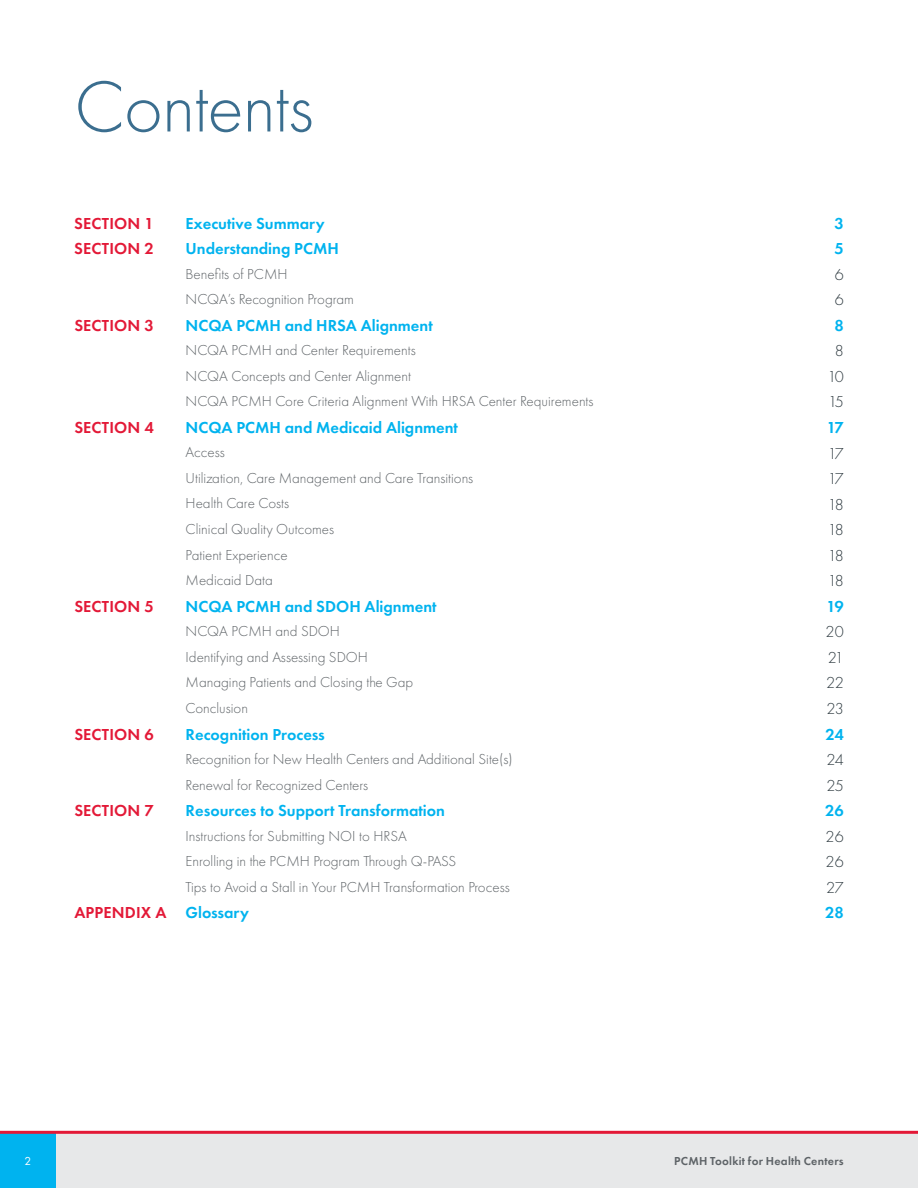
<style>
.page{position:relative;width:918px;height:1188px;background:#fff}
.page>*{position:absolute;margin:0;border:0;box-sizing:border-box;transform-origin:0 0}
.t1{font:300 75px "Futura PT";letter-spacing:-.015em;color:#3b6e8f}
.t2{font:600 16.5px "Futura PT";color:#00b3ef}
.t3{font:600 16.5px "Futura PT";letter-spacing:.01em;color:#e31937}
.t4{font:300 16.5px "Futura PT";letter-spacing:-.11em;color:#303c42}
.t5{font:300 15px "Futura PT";color:#5e6367}
.t6{font:600 12px "Futura PT";letter-spacing:.02em;color:#5e6367}
.t7{font:12px "Futura PT";color:#fff}
.s1{color:#00b3ef}
</style>
<div class="page">
<div style="left:56px;top:1132px;width:862px;height:56px;background:#e7e8e9"></div>
<div style="left:0;top:1132px;width:56px;height:56px;background:#00b3ef"></div>
<hr style="left:0;top:1131px;width:918px;height:3px;background:#e31937">
<h1 class="t1" style="left:74px;top:64px;width:241px">Contents</h1>
<p class="t3" style="left:74px;top:213px;width:81px">SECTION 1</p>
<p class="t2" style="left:186px;top:213px;width:140px">Executive Summary</p>
<p class="t2" style="left:834px;top:213px;width:11px">3</p>
<p class="t3" style="left:74px;top:238px;width:81px">SECTION 2</p>
<p class="t2" style="left:186px;top:238px;width:155px">Understanding PCMH</p>
<p class="t2" style="left:834px;top:238px;width:11px">5</p>
<p class="t5" style="left:186px;top:265px;width:104px">Benefits of PCMH</p>
<p class="t4" style="left:835px;top:265px;width:11px">6</p>
<p class="t5" style="left:186px;top:291px;width:170px">NCQA’s Recognition Program</p>
<p class="t4" style="left:835px;top:290px;width:11px">6</p>
<p class="t3" style="left:74px;top:315px;width:81px">SECTION 3</p>
<p class="t2" style="left:186px;top:315px;width:249px">NCQA PCMH and HRSA Alignment</p>
<p class="t2" style="left:834px;top:315px;width:11px">8</p>
<p class="t5" style="left:186px;top:342px;width:232px">NCQA PCMH and Center Requirements</p>
<p class="t4" style="left:835px;top:341px;width:11px">8</p>
<p class="t5" style="left:186px;top:367px;width:227px">NCQA Concepts and Center Alignment</p>
<p class="t4" style="left:828px;top:367px;width:18px">10</p>
<p class="t5" style="left:186px;top:393px;width:409px">NCQA PCMH Core Criteria Alignment With HRSA Center Requirements</p>
<p class="t4" style="left:828px;top:393px;width:17px">15</p>
<p class="t3" style="left:74px;top:417px;width:81px">SECTION 4</p>
<p class="t2" style="left:186px;top:417px;width:274px">NCQA PCMH and Medicaid Alignment</p>
<p class="t2" style="left:827px;top:417px;width:18px">17</p>
<p class="t5" style="left:186px;top:444px;width:41px">Access</p>
<p class="t4" style="left:828px;top:444px;width:18px">17</p>
<p class="t5" style="left:186px;top:469px;width:289px">Utilization, Care Management and Care Transitions</p>
<p class="t4" style="left:828px;top:469px;width:18px">17</p>
<p class="t5" style="left:186px;top:495px;width:105px">Health Care Costs</p>
<p class="t4" style="left:828px;top:495px;width:18px">18</p>
<p class="t5" style="left:186px;top:521px;width:150px">Clinical Quality Outcomes</p>
<p class="t4" style="left:828px;top:520px;width:18px">18</p>
<p class="t5" style="left:186px;top:546px;width:104px">Patient Experience</p>
<p class="t4" style="left:828px;top:546px;width:18px">18</p>
<p class="t5" style="left:186px;top:572px;width:89px">Medicaid Data</p>
<p class="t4" style="left:828px;top:571px;width:18px">18</p>
<p class="t3" style="left:74px;top:596px;width:81px">SECTION 5</p>
<p class="t2" style="left:186px;top:596px;width:253px">NCQA PCMH and SDOH Alignment</p>
<p class="t2" style="left:827px;top:596px;width:19px">19</p>
<p class="t5" style="left:186px;top:623px;width:156px">NCQA PCMH and SDOH</p>
<p class="t4" style="left:826px;top:623px;width:20px">20</p>
<p class="t5" style="left:186px;top:648px;width:184px">Identifying and Assessing SDOH</p>
<p class="t4" style="left:828px;top:648px;width:17px">21</p>
<p class="t5" style="left:186px;top:674px;width:229px">Managing Patients and Closing the Gap</p>
<p class="t4" style="left:826px;top:674px;width:19px">22</p>
<p class="t5" style="left:186px;top:699px;width:64px">Conclusion</p>
<p class="t4" style="left:827px;top:699px;width:19px">23</p>
<p class="t3" style="left:74px;top:724px;width:81px">SECTION 6</p>
<p class="t2" style="left:186px;top:724px;width:141px">Recognition Process</p>
<p class="t2" style="left:825px;top:724px;width:20px">24</p>
<p class="t5" style="left:186px;top:750px;width:329px">Recognition for New Health Centers and Additional Site(s)</p>
<p class="t4" style="left:826px;top:750px;width:19px">24</p>
<p class="t5" style="left:186px;top:776px;width:184px">Renewal for Recognized Centers</p>
<p class="t4" style="left:826px;top:776px;width:19px">25</p>
<p class="t3" style="left:74px;top:800px;width:81px">SECTION 7</p>
<p class="t2" style="left:186px;top:800px;width:261px">Resources to Support Transformation</p>
<p class="t2" style="left:825px;top:800px;width:20px">26</p>
<p class="t5" style="left:186px;top:827px;width:223px">Instructions for Submitting NOI to HRSA</p>
<p class="t4" style="left:826px;top:827px;width:20px">26</p>
<p class="t5" style="left:186px;top:853px;width:272px">Enrolling in the PCMH Program Through Q-PASS</p>
<p class="t4" style="left:826px;top:852px;width:20px">26</p>
<p class="t5" style="left:186px;top:878px;width:326px">Tips to Avoid a Stall in Your PCMH Transformation Process</p>
<p class="t4" style="left:826px;top:878px;width:19px">27</p>
<p class="t3" style="left:74px;top:903px;width:176px">APPENDIX A <span class="s1">Glossary</span></p>
<p class="t2" style="left:825px;top:903px;width:20px">28</p>
<p class="t7" style="left:24px;top:1154px;width:8px">2</p>
<p class="t6" style="left:674px;top:1153px;width:171px">PCMH Toolkit for Health Centers</p>
</div>
